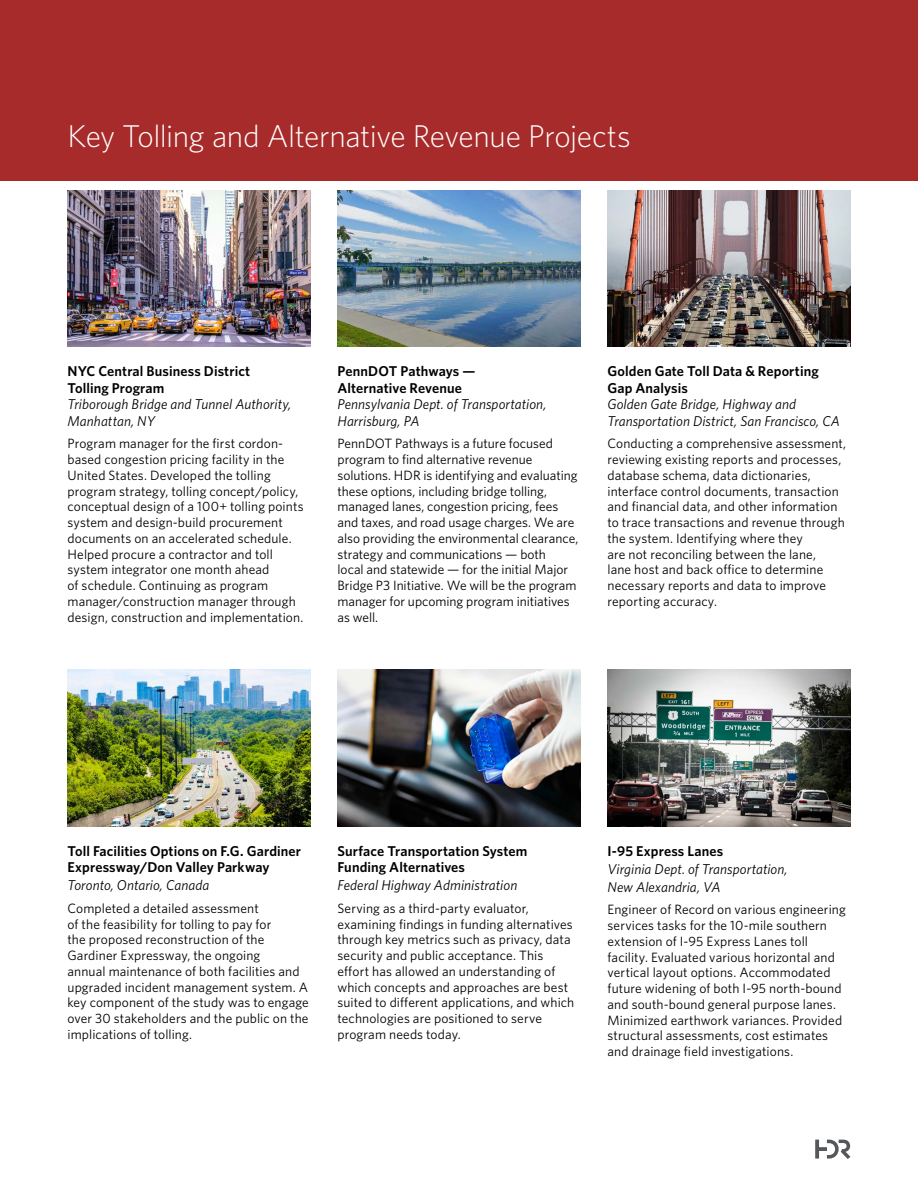
<style>
.page{position:relative;width:918px;height:1188px;background:#fff}
.page>*{position:absolute;margin:0;border:0;box-sizing:border-box;transform-origin:0 0}
.t1{font:300 31.5px "Whitney";letter-spacing:-.015em;color:#fff}
.t2{font:italic 14.25px/16.5px "Whitney";letter-spacing:.005em;color:#000}
.t3{font:600 14.25px/16.5px "Whitney";letter-spacing:.005em;color:#000}
.t4{font:13.5px/15.8px "Whitney";letter-spacing:.005em;color:#000}
</style>
<div class="page">
<div style="left:0;top:0;width:918px;height:180px;background:#a72b2a"></div>
<img style="left:68px;top:190px;width:242px;height:157px">
<img style="left:68px;top:669px;width:242px;height:157px">
<img style="left:338px;top:190px;width:242px;height:157px">
<img style="left:338px;top:669px;width:242px;height:157px">
<img style="left:608px;top:190px;width:242px;height:157px">
<img style="left:608px;top:669px;width:242px;height:157px">
<svg style="left:815px;top:1140px;width:35px;height:19px"></svg>
<h1 class="t1" style="left:68px;top:115px;width:565px">Key Tolling and Alternative Revenue Projects</h1>
<p class="t3" style="left:68px;top:363px;width:184px">NYC Central Business District<br>Tolling Program</p>
<p class="t2" style="left:68px;top:396px;width:225px">Triborough Bridge and Tunnel Authority,<br>Manhattan, NY</p>
<p class="t4" style="left:68px;top:436px;width:238px">Program manager for the first cordon&shy;based congestion pricing facility in the United States. Developed the tolling program strategy, tolling concept/policy, conceptual design of a 100+ tolling points system and design-build procurement documents on an accelerated schedule.<br>Helped procure a contractor and toll system integrator one month ahead<br>of schedule. Continuing as program manager/construction manager through design, construction and implementation.</p>
<p class="t3" style="left:338px;top:363px;width:139px">PennDOT Pathways —<br>Alternative Revenue</p>
<p class="t2" style="left:338px;top:396px;width:210px">Pennsylvania Dept. of Transportation,<br>Harrisburg, PA</p>
<p class="t4" style="left:338px;top:436px;width:242px">PennDOT Pathways is a future focused program to find alternative revenue solutions. HDR is identifying and evaluating these options, including bridge tolling, managed lanes, congestion pricing, fees and taxes, and road usage charges. We are also providing the environmental clearance, strategy and communications — both<br>local and statewide — for the initial Major Bridge P3 Initiative. We will be the program manager for upcoming program initiatives as well.</p>
<p class="t3" style="left:608px;top:363px;width:213px">Golden Gate Toll Data &amp; Reporting<br>Gap Analysis</p>
<p class="t2" style="left:608px;top:396px;width:234px">Golden Gate Bridge, Highway and<br>Transportation District, San Francisco, CA</p>
<p class="t4" style="left:608px;top:436px;width:240px">Conducting a comprehensive assessment, reviewing existing reports and processes, database schema, data dictionaries, interface control documents, transaction and financial data, and other information to trace transactions and revenue through the system. Identifying where they<br>are not reconciling between the lane,<br>lane host and back office to determine necessary reports and data to improve reporting accuracy.</p>
<p class="t3" style="left:68px;top:842px;width:235px">Toll Facilities Options on F.G. Gardiner<br>Expressway/Don Valley Parkway</p>
<p class="t2" style="left:68px;top:877px;width:143px">Toronto, Ontario, Canada</p>
<p class="t4" style="left:68px;top:900px;width:243px">Completed a detailed assessment<br>of the feasibility for tolling to pay for<br>the proposed reconstruction of the Gardiner Expressway, the ongoing<br>annual maintenance of both facilities and upgraded incident management system. A key component of the study was to engage over 30 stakeholders and the public on the implications of tolling.</p>
<p class="t3" style="left:338px;top:842px;width:191px">Surface Transportation System<br>Funding Alternatives</p>
<p class="t2" style="left:338px;top:877px;width:181px">Federal Highway Administration</p>
<p class="t4" style="left:338px;top:900px;width:238px">Serving as a third-party evaluator, examining findings in funding alternatives through key metrics such as privacy, data security and public acceptance. This effort has allowed an understanding of which concepts and approaches are best suited to different applications, and which technologies are positioned to serve program needs today.</p>
<p class="t3" style="left:608px;top:842px;width:117px">I-95 Express Lanes</p>
<p class="t2" style="left:608px;top:860px;width:182px;line-height:18px">Virginia Dept. of Transportation,<br>New Alexandria, VA</p>
<p class="t4" style="left:608px;top:901px;width:240px">Engineer of Record on various engineering services tasks for the 10-mile southern extension of I-95 Express Lanes toll facility. Evaluated various horizontal and vertical layout options. Accommodated future widening of both I-95 north-bound and south-bound general purpose lanes.<br>Minimized earthwork variances. Provided structural assessments, cost estimates and drainage field investigations.</p>
</div>
